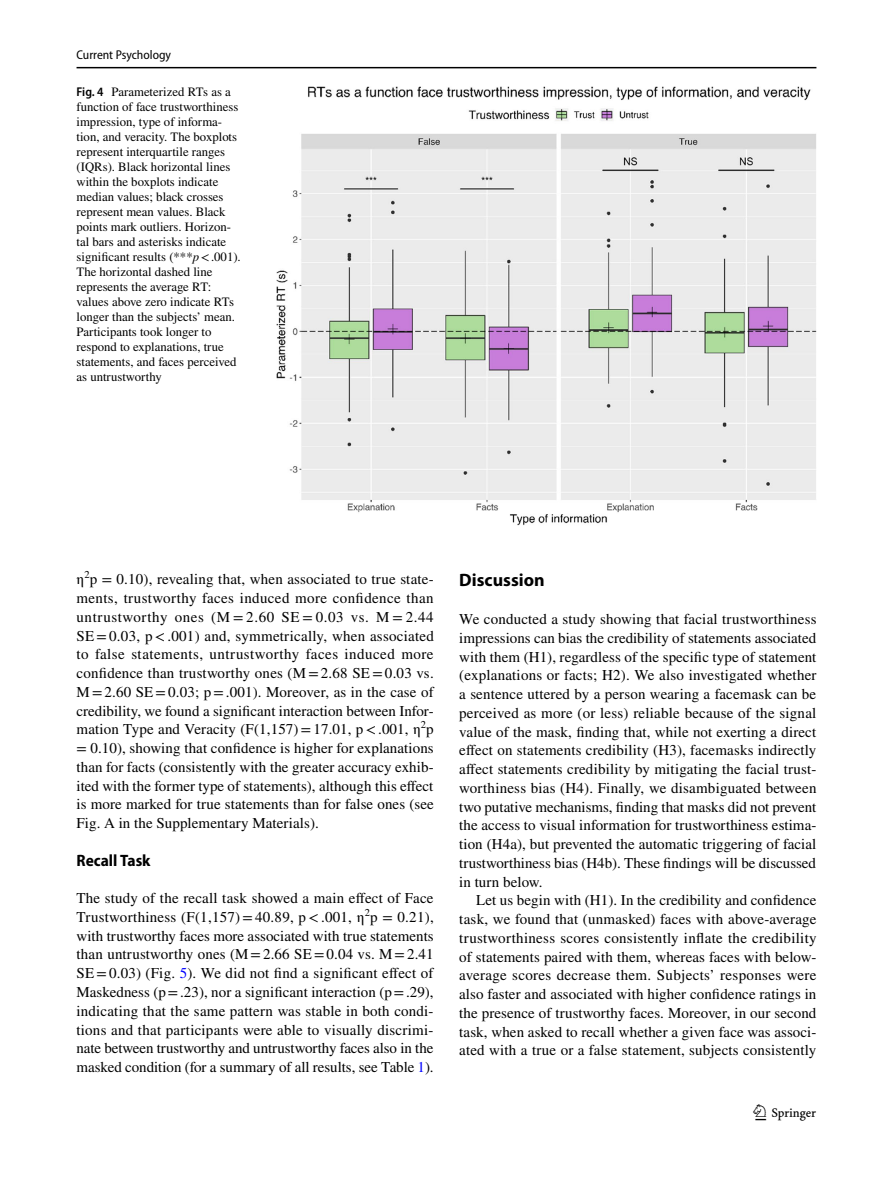
<style>
.page{position:relative;width:893px;height:1187px;background:#fff}
.page>*{position:absolute;margin:0;border:0;box-sizing:border-box;transform-origin:0 0}
.t1{font:22.5px "Springnew Regular 3";color:#000}
.t2{font:700 18px "Myriad Pro";color:#000}
.t3{font:700 semi-condensed 16.5px "Myriad Pro";color:#000}
.t4{font:15px/18.8px "STIX";letter-spacing:.005em;color:#000;text-align:justify}
.t5{font:12.75px/15px "STIX";color:#000}
.t6{font:semi-condensed 12.75px "Myriad Pro";color:#000}
.s1{font-family:"Myriad Pro";font-weight:600;font-stretch:semi-condensed}
.s2{font-style:italic}
.s3{color:#00f}
</style>
<div class="page">
<hr style="left:77px;top:67px;width:739px;height:1px;background:#000">
<img style="left:276px;top:87px;width:540px;height:438px">
<p class="t6" style="left:77px;top:48px;width:96px">Current Psychology</p>
<p class="t5" style="left:77px;top:85px;width:166px"><span class="s1">Fig. 4</span> Parameterized RTs as a function of face trustworthiness impression, type of informa&shy;tion, and veracity. The boxplots represent interquartile ranges (IQRs). Black horizontal lines within the boxplots indicate median values; black crosses represent mean values. Black points mark outliers. Horizon&shy;tal bars and asterisks indicate significant results (***<span class="s2">p</span>&lt;.001).<br>The horizontal dashed line represents the average RT: values above zero indicate RTs longer than the subjects’ mean.<br>Participants took longer to respond to explanations, true statements, and faces perceived as untrustworthy</p>
<p class="t4" style="left:77px;top:571px;width:359px">η<sup>2</sup>p = 0.10), revealing that, when associated to true state&shy;ments, trustworthy faces induced more confidence than untrustworthy ones (M = 2.60 SE = 0.03 vs. M = 2.44<br>SE=0.03, p&lt;.001) and, symmetrically, when associated to false statements, untrustworthy faces induced more confidence than trustworthy ones (M=2.68 SE=0.03 vs.<br>M=2.60 SE=0.03; p=.001). Moreover, as in the case of credibility, we found a significant interaction between Infor&shy;mation Type and Veracity (F(1,157)=17.01, p&lt;.001, η<sup>2</sup>p = 0.10), showing that confidence is higher for explanations than for facts (consistently with the greater accuracy exhib&shy;ited with the former type of statements), although this effect is more marked for true statements than for false ones (see Fig. A in the Supplementary Materials).</p>
<p class="t3" style="left:77px;top:850px;width:76px">Recall Task</p>
<p class="t4" style="left:76px;top:889px;width:359px">The study of the recall task showed a main effect of Face Trustworthiness (F(1,157)=40.89, p&lt;.001, η<sup>2</sup>p = 0.21), with trustworthy faces more associated with true statements than untrustworthy ones (M=2.66 SE=0.04 vs. M=2.41<br>SE=0.03) (Fig. <span class="s3">5</span>). We did not find a significant effect of Maskedness (p=.23), nor a significant interaction (p=.29), indicating that the same pattern was stable in both condi&shy;tions and that participants were able to visually discrimi&shy;nate between trustworthy and untrustworthy faces also in the masked condition (for a summary of all results, see Table <span class="s3">1</span>).</p>
<p class="t2" style="left:459px;top:568px;width:87px">Discussion</p>
<p class="t4" style="left:459px;top:610px;width:359px">We conducted a study showing that facial trustworthiness impressions can bias the credibility of statements associated with them (H1), regardless of the specific type of statement (explanations or facts; H2). We also investigated whether a sentence uttered by a person wearing a facemask can be perceived as more (or less) reliable because of the signal value of the mask, finding that, while not exerting a direct effect on statements credibility (H3), facemasks indirectly affect statements credibility by mitigating the facial trust&shy;worthiness bias (H4). Finally, we disambiguated between two putative mechanisms, finding that masks did not prevent the access to visual information for trustworthiness estima&shy;tion (H4a), but prevented the automatic triggering of facial trustworthiness bias (H4b). These findings will be discussed in turn below.</p>
<p class="t4" style="left:459px;top:891px;width:359px;text-indent:17px">Let us begin with (H1). In the credibility and confidence task, we found that (unmasked) faces with above-average trustworthiness scores consistently inflate the credibility of statements paired with them, whereas faces with below&shy;average scores decrease them. Subjects’ responses were also faster and associated with higher confidence ratings in the presence of trustworthy faces. Moreover, in our second task, when asked to recall whether a given face was associ&shy;ated with a true or a false statement, subjects consistently</p>
<h1 class="t1" style="left:755px;top:1104px;width:62px">1 3</h1>
</div>
